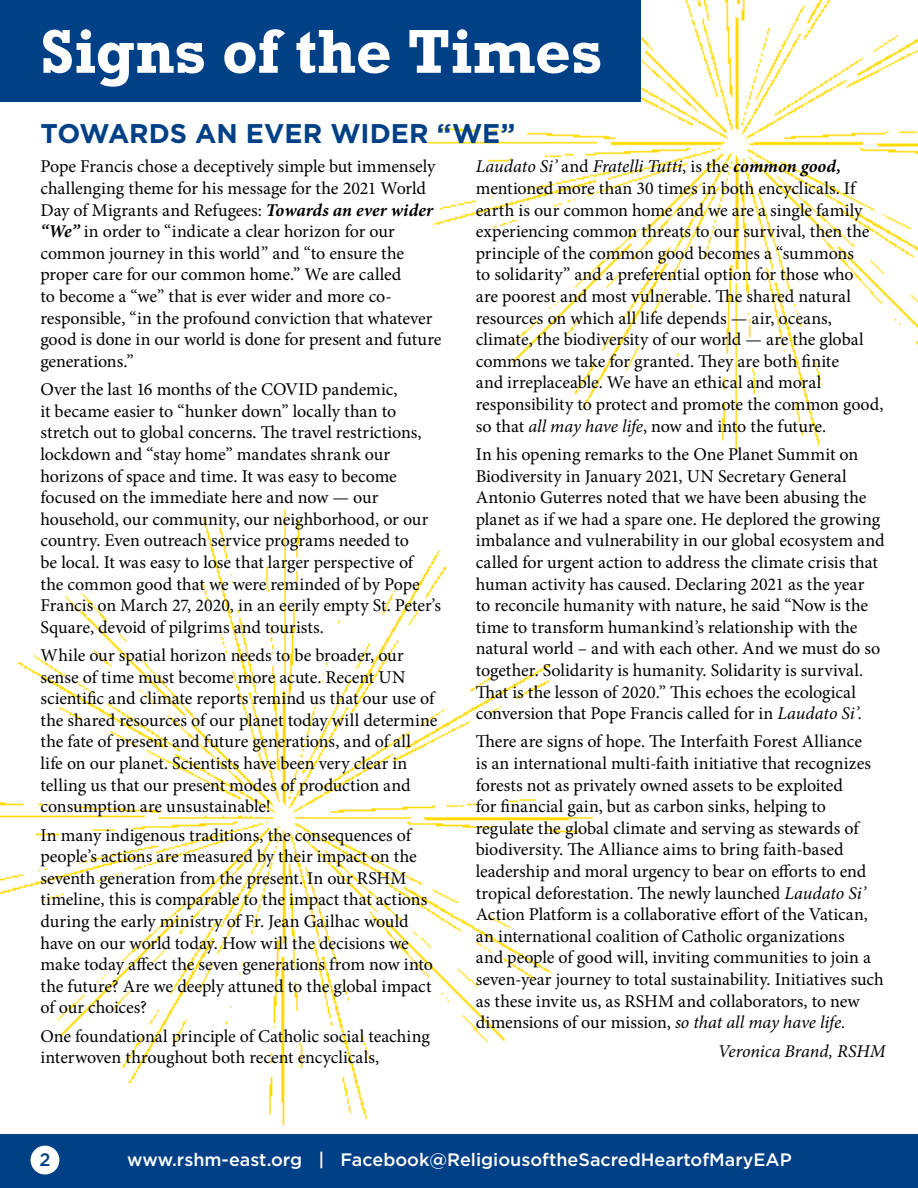
<style>
.page{position:relative;width:918px;height:1188px;background:#fff}
.page>*{position:absolute;margin:0;border:0;box-sizing:border-box;transform-origin:0 0}
.t1{font:700 63px "Rockwell";letter-spacing:-.005em;color:#fff}
.t2{font:700 27px "Gotham";letter-spacing:-.005em;color:#004086}
.t3{font:18px/21.6px "Minion Pro";letter-spacing:-.005em;color:#000}
.t4{font:500 18px "Gotham";color:#fff}
.t5{font:italic 18px "Minion Pro";letter-spacing:-.005em;color:#000}
.t6{font:500 18px "Gotham";color:#004086}
.s1{font-weight:700;font-style:italic}
.s2{font-style:italic}
</style>
<div class="page">
<img style="left:429px;top:0;width:489px;height:452px">
<img style="left:0;top:509px;width:592px;height:617px">
<div style="left:0;top:1134px;width:918px;height:54px;background:#004086"></div>
<div style="left:31px;top:1146px;width:28px;height:28px;background:#fff;border-radius:50%"></div>
<div style="left:0;top:0;width:641px;height:102px;background:#004086"></div>
<h1 class="t1" style="left:40px;top:13px;width:564px">Signs of the Times</h1>
<h2 class="t2" style="left:40px;top:115px;width:476px">TOWARDS AN EVER WIDER “WE”</h2>
<p class="t3" style="left:40px;top:156px;width:403px">Pope Francis chose a deceptively simple but immensely challenging theme for his message for the 2021 World Day of Migrants and Refugees: <span class="s1">Towards an ever wider “We”</span> in order to “indicate a clear horizon for our common journey in this world” and “to ensure the proper care for our common home.” We are called<br>to become a “we” that is ever wider and more co&shy;responsible, “in the profound conviction that whatever good is done in our world is done for present and future generations.”</p>
<p class="t3" style="left:40px;top:379px;width:402px">Over the last 16 months of the COVID pandemic,<br>it became easier to “hunker down” locally than to stretch out to global concerns. The travel restrictions, lockdown and “stay home” mandates shrank our horizons of space and time. It was easy to become focused on the immediate here and now — our household, our community, our neighborhood, or our country. Even outreach service programs needed to<br>be local. It was easy to lose that larger perspective of<br>the common good that we were reminded of by Pope Francis on March 27, 2020, in an eerily empty St. Peter’s Square, devoid of pilgrims and tourists.</p>
<p class="t3" style="left:40px;top:645px;width:398px">While our spatial horizon needs to be broader, our sense of time must become more acute. Recent UN scientific and climate reports remind us that our use of the shared resources of our planet today will determine the fate of present and future generations, and of all life on our planet. Scientists have been very clear in telling us that our present modes of production and consumption are unsustainable!</p>
<p class="t3" style="left:40px;top:824px;width:394px">In many indigenous traditions, the consequences of people’s actions are measured by their impact on the seventh generation from the present. In our RSHM timeline, this is comparable to the impact that actions during the early ministry of Fr. Jean Gailhac would have on our world today. How will the decisions we make today affect the seven generations from now into the future? Are we deeply attuned to the global impact of our choices?</p>
<p class="t3" style="left:40px;top:1025px;width:391px">One foundational principle of Catholic social teaching interwoven throughout both recent encyclicals,</p>
<p class="t3" style="left:476px;top:156px;width:409px"><span class="s2">Laudato Si’</span> and <span class="s2">Fratelli Tutti</span>, is the <span class="s1">common good, </span>mentioned more than 30 times in both encyclicals. If earth is our common home and we are a single family experiencing common threats to our survival, then the principle of the common good becomes a “summons<br>to solidarity” and a preferential option for those who<br>are poorest and most vulnerable. The shared natural resources on which all life depends — air, oceans, climate, the biodiversity of our world — are the global commons we take for granted. They are both finite<br>and irreplaceable. We have an ethical and moral responsibility to protect and promote the common good, so that <span class="s2">all may have life</span>, now and into the future.</p>
<p class="t3" style="left:476px;top:443px;width:410px">In his opening remarks to the One Planet Summit on Biodiversity in January 2021, UN Secretary General Antonio Guterres noted that we have been abusing the planet as if we had a spare one. He deplored the growing imbalance and vulnerability in our global ecosystem and called for urgent action to address the climate crisis that human activity has caused. Declaring 2021 as the year<br>to reconcile humanity with nature, he said “Now is the time to transform humankind’s relationship with the natural world – and with each other. And we must do so together. Solidarity is humanity. Solidarity is survival.<br>That is the lesson of 2020.” This echoes the ecological conversion that Pope Francis called for in <span class="s2">Laudato Si’.</span></p>
<p class="t3" style="left:476px;top:731px;width:409px">There are signs of hope. The Interfaith Forest Alliance<br>is an international multi-faith initiative that recognizes forests not as privately owned assets to be exploited<br>for financial gain, but as carbon sinks, helping to regulate the global climate and serving as stewards of biodiversity. The Alliance aims to bring faith-based leadership and moral urgency to bear on efforts to end tropical deforestation. The newly launched <span class="s2">Laudato Si’ </span>Action Platform is a collaborative effort of the Vatican, an international coalition of Catholic organizations<br>and people of good will, inviting communities to join a seven-year journey to total sustainability. Initiatives such as these invite us, as RSHM and collaborators, to new dimensions of our mission, <span class="s2">so that all may have life.</span></p>
<p class="t5" style="left:718px;top:1039px;width:169px">Veronica Brand, RSHM</p>
<p class="t6" style="left:39px;top:1148px;width:13px">2</p>
<p class="t4" style="left:127px;top:1148px;width:666px">www.rshm-east.org | Facebook@ReligiousoftheSacredHeartofMaryEAP</p>
</div>
